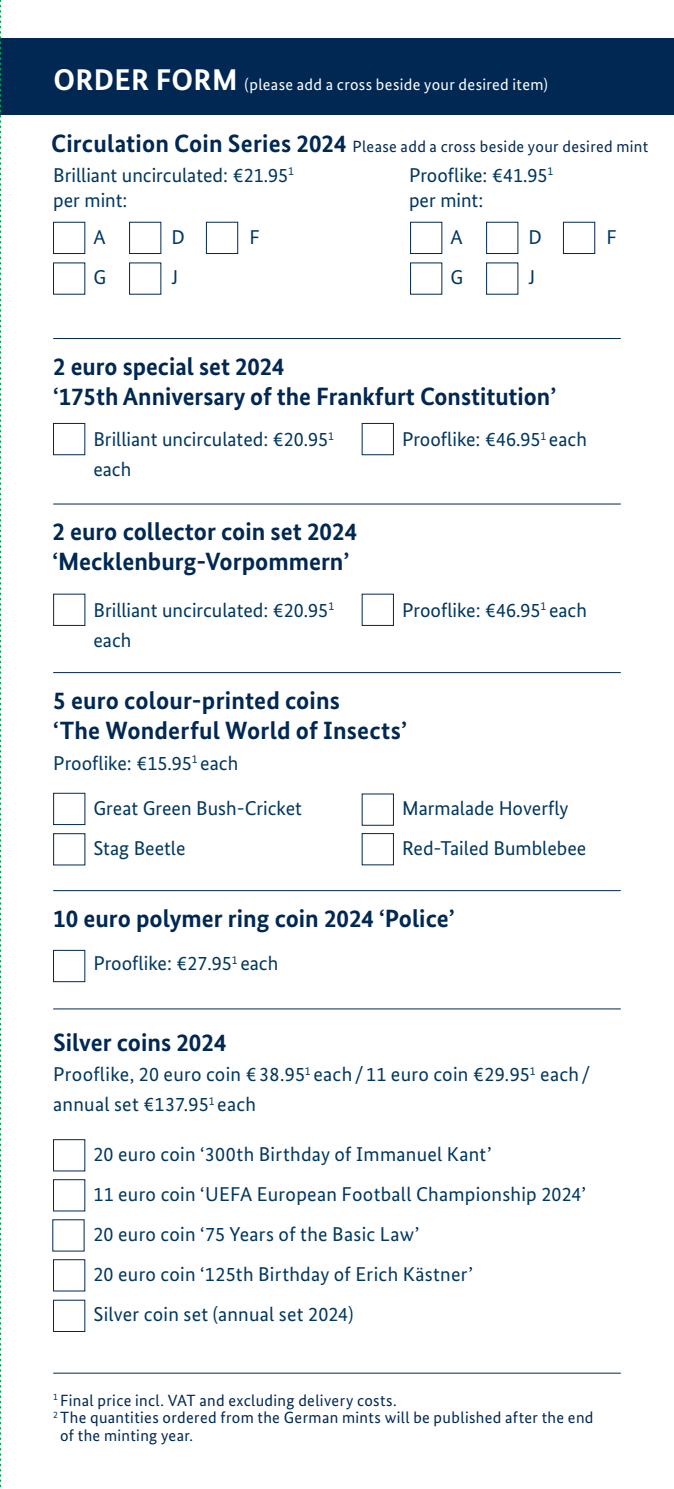
<style>
.page{position:relative;width:674px;height:1489px;background:#fff}
.page>*{position:absolute;margin:0;border:0;box-sizing:border-box;transform-origin:0 0}
.t1{font:700 25px/30px "Bundes Sans";color:#002853}
.t2{font:20px/40px "Bundes Sans";color:#003760}
.t3{font:16.25px "Bundes Sans";letter-spacing:.02em;color:#002853}
.t4{font:16.25px "Bundes Sans";letter-spacing:.02em;color:#fff}
.s1{font-weight:700;font-size:30px}
.s2{font-weight:700;font-size:25px}
.s3{color:#002853}
</style>
<div class="page">
<hr style="left:53px;top:1372px;width:567px;height:1px;background:#002853">
<hr style="left:53px;top:338px;width:567px;height:1px;background:#002853">
<div style="left:53px;top:423px;width:32px;height:32px;background:#fff;border:1px solid #002853"></div>
<div style="left:0;top:38px;width:673px;height:77px;background:#002853"></div>
<div style="left:53px;top:222px;width:32px;height:32px;background:#fff;border:1px solid #002853"></div>
<div style="left:129px;top:222px;width:32px;height:32px;background:#fff;border:1px solid #002853"></div>
<div style="left:206px;top:222px;width:32px;height:32px;background:#fff;border:1px solid #002853"></div>
<div style="left:410px;top:222px;width:32px;height:32px;background:#fff;border:1px solid #002853"></div>
<div style="left:486px;top:222px;width:32px;height:32px;background:#fff;border:1px solid #002853"></div>
<div style="left:563px;top:222px;width:31px;height:32px;background:#fff;border:1px solid #002853"></div>
<hr style="left:53px;top:503px;width:567px;height:1px;background:#002853">
<hr style="left:53px;top:1008px;width:567px;height:1px;background:#002853">
<div style="left:53px;top:1139px;width:32px;height:32px;background:#fff;border:1px solid #002853"></div>
<div style="left:53px;top:1179px;width:32px;height:32px;background:#fff;border:1px solid #002853"></div>
<div style="left:53px;top:1259px;width:32px;height:32px;background:#fff;border:1px solid #002853"></div>
<hr style="left:53px;top:890px;width:567px;height:1px;background:#002853">
<div style="left:53px;top:950px;width:32px;height:31px;background:#fff;border:1px solid #002853"></div>
<hr style="left:53px;top:672px;width:567px;height:1px;background:#002853">
<div style="left:53px;top:793px;width:32px;height:31px;background:#fff;border:1px solid #002853"></div>
<div style="left:53px;top:833px;width:32px;height:32px;background:#fff;border:1px solid #002853"></div>
<svg style="left:0;top:0;width:1px;height:1488px"></svg>
<p class="t4" style="left:53px;top:75px;width:496px"><span class="s1">ORDER FORM</span> (please add a cross beside your desired item)</p>
<p class="t3" style="left:51px;top:136px;width:598px"><span class="s2">Circulation Coin Series 2024</span> Please add a cross beside your desired mint</p>
<p class="t2" style="left:53px;top:162px;width:242px;line-height:25px">Brilliant uncirculated: €21.95<sup>1 </sup>per mint:</p>
<p class="t2" style="left:409px;top:162px;width:146px;line-height:25px">Prooflike: €41.95<sup>1 </sup>per mint:</p>
<p class="t2" style="left:93px;top:217px;width:14px">A</p>
<p class="t2" style="left:171px;top:217px;width:15px">D</p>
<p class="t2" style="left:249px;top:217px;width:12px">F</p>
<p class="t2" style="left:93px;top:257px;width:14px">G</p>
<p class="t2" style="left:171px;top:257px;width:8px">J</p>
<p class="t2" style="left:450px;top:217px;width:14px">A</p>
<p class="t2" style="left:528px;top:217px;width:15px">D</p>
<p class="t2" style="left:606px;top:217px;width:12px">F</p>
<p class="t2" style="left:450px;top:257px;width:14px">G</p>
<p class="t2" style="left:528px;top:257px;width:8px">J</p>
<p class="t1" style="left:53px;top:351px;width:504px">2 euro special set 2024<br>‘175th Anniversary of the Frankfurt Constitution’</p>
<p class="t2" style="left:93px;top:424px;width:242px;line-height:30px">Brilliant uncirculated: €20.95<sup>1 </sup>each</p>
<p class="t2" style="left:402px;top:419px;width:186px">Prooflike: €46.95<sup>1</sup> each</p>
<p class="t1" style="left:52px;top:516px;width:306px">2 euro collector coin set 2024 ‘Mecklenburg-Vorpommern’</p>
<p class="t2" style="left:93px;top:595px;width:242px;line-height:30px">Brilliant uncirculated: €20.95<sup>1 </sup>each</p>
<p class="t2" style="left:402px;top:590px;width:186px">Prooflike: €46.95<sup>1</sup> each</p>
<p class="t1" style="left:53px;top:685px;width:355px">5 euro colour-printed coins<br>‘The Wonderful World of Insects’</p>
<p class="t2" style="left:53px;top:742px;width:186px">Prooflike: €15.95<sup>1</sup> each</p>
<p class="t2" style="left:93px;top:787px;width:210px">Great Green Bush-Cricket<br>Stag Beetle</p>
<p class="t2" style="left:402px;top:787px;width:185px">Marmalade Hoverfly<br>Red-Tailed Bumblebee</p>
<p class="t1" style="left:53px;top:903px;width:402px">10 euro polymer ring coin 2024 ‘Police’</p>
<p class="t2" style="left:93px;top:943px;width:186px">Prooflike: €27.95<sup>1</sup> each</p>
<p class="t1" style="left:53px;top:1027px;width:175px">Silver coins 2024</p>
<p class="t2" style="left:53px;top:1059px;width:538px;line-height:30px">Prooflike, 20 euro coin €38.95<sup>1</sup> each/ 11 euro coin €29.95<sup>1</sup> each/ annual set €137.95<sup>1</sup> each</p>
<p class="t2" style="left:93px;top:1133px;width:494px">20 euro coin <span class="s3">‘</span>300th Birthday of Immanuel Kant<span class="s3">’<br></span>11 euro coin <span class="s3">‘</span>UEFA European Football Championship 2024<span class="s3">’ </span>20 euro coin <span class="s3">‘</span>75 Years of the Basic Law<span class="s3">’<br></span>20 euro coin <span class="s3">‘</span>125th Birthday of Erich Kästner<span class="s3">’<br></span>Silver coin set (annual set 2024)</p>
<p class="t3" style="left:53px;top:1390px;width:345px"><sup>1</sup> Final price incl. VAT and excluding delivery costs.</p>
<p class="t3" style="left:53px;top:1407px;width:541px"><sup>2</sup> The quantities ordered from the German mints will be published after the end</p>
<p class="t3" style="left:60px;top:1425px;width:134px">of the minting year.</p>
</div>
